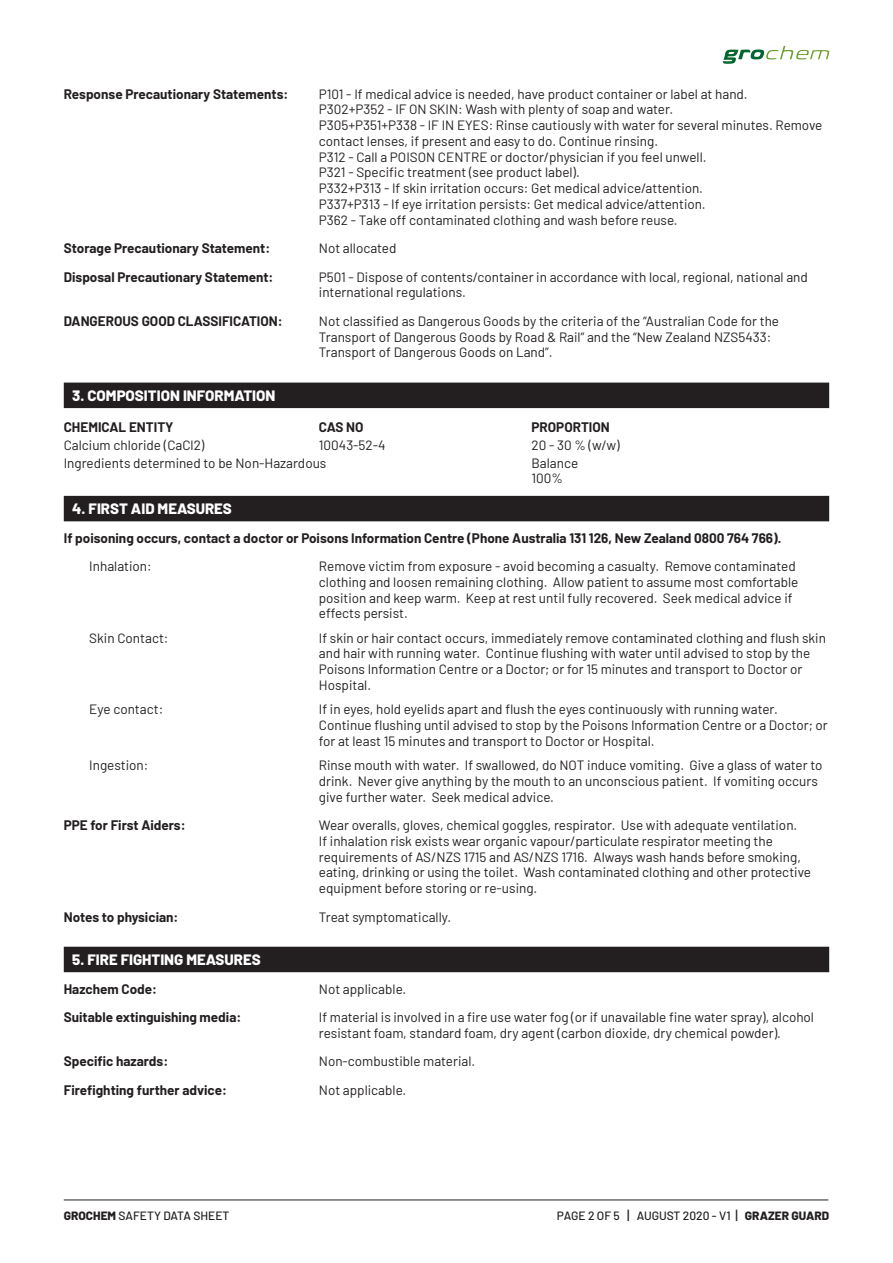
<style>
.page{position:relative;width:893px;height:1263px;background:#fff}
.page>*{position:absolute;margin:0;border:0;box-sizing:border-box;transform-origin:0 0}
.t1{font:800 15px "Barlow";color:#fff}
.t2{font:13.5px/15.8px "Barlow";color:#231f20}
.t3{font:700 13.5px "Barlow";color:#231f20}
.t4{font:500 12px "Barlow";color:#231f20}
.s1{font-weight:800}
.s2{font-size:13.5px}
</style>
<div class="page">
<hr style="left:64px;top:1199px;width:764px;height:1px;background:#231f20">
<svg style="left:723px;top:46px;width:106px;height:18px"></svg>
<div style="left:64px;top:383px;width:765px;height:25px;background:#231f20"></div>
<div style="left:64px;top:496px;width:765px;height:25px;background:#231f20"></div>
<div style="left:64px;top:947px;width:765px;height:25px;background:#231f20"></div>
<p class="t3" style="left:64px;top:84px;width:226px">Response Precautionary Statements:</p>
<p class="t2" style="left:319px;top:85px;width:505px">P101 - If medical advice is needed, have product container or label at hand.<br>P302+P352 - IF ON SKIN: Wash with plenty of soap and water.<br>P305+P351+P338 - IF IN EYES: Rinse cautiously with water for several minutes. Remove contact lenses, if present and easy to do. Continue rinsing.<br>P312 - Call a POISON CENTRE or doctor/physician if you feel unwell.<br>P321 - Specific treatment (see product label).<br>P332+P313 - If skin irritation occurs: Get medical advice/attention.<br>P337+P313 - If eye irritation persists: Get medical advice/attention.<br>P362 - Take off contaminated clothing and wash before reuse.</p>
<p class="t3" style="left:64px;top:238px;width:208px">Storage Precautionary Statement:</p>
<p class="t2" style="left:319px;top:239px;width:79px">Not allocated</p>
<p class="t3" style="left:64px;top:267px;width:211px">Disposal Precautionary Statement:</p>
<p class="t2" style="left:319px;top:268px;width:490px">P501 - Dispose of contents/container in accordance with local, regional, national and international regulations.</p>
<p class="t3" style="left:64px;top:311px;width:220px">DANGEROUS GOOD CLASSIFICATION:</p>
<p class="t2" style="left:319px;top:312px;width:462px">Not classified as Dangerous Goods by the criteria of the “Australian Code for the<br>Transport of Dangerous Goods by Road &amp; Rail” and the “New Zealand NZS5433:<br>Transport of Dangerous Goods on Land”.</p>
<p class="t1" style="left:72px;top:384px;width:205px">3. COMPOSITION INFORMATION</p>
<p class="t3" style="left:64px;top:417px;width:111px">CHEMICAL ENTITY</p>
<p class="t3" style="left:319px;top:417px;width:46px">CAS NO</p>
<p class="t3" style="left:532px;top:417px;width:80px">PROPORTION</p>
<p class="t2" style="left:64px;top:436px;width:142px">Calcium chloride (CaCl2)</p>
<p class="t2" style="left:319px;top:436px;width:68px">10043-52-4</p>
<p class="t2" style="left:532px;top:436px;width:90px">20 - 30 % (w/w)</p>
<p class="t2" style="left:64px;top:454px;width:264px">Ingredients determined to be Non-Hazardous</p>
<p class="t2" style="left:531px;top:454px;width:48px">Balance<br>100%</p>
<p class="t1" style="left:72px;top:497px;width:161px">4. FIRST AID MEASURES</p>
<p class="t3" style="left:64px;top:528px;width:719px">If poisoning occurs, contact a doctor or Poisons Information Centre (Phone Australia 131 126, New Zealand 0800 764 766).</p>
<p class="t2" style="left:89px;top:557px;width:64px">Inhalation:</p>
<p class="t2" style="left:319px;top:557px;width:481px">Remove victim from exposure - avoid becoming a casualty. Remove contaminated clothing and loosen remaining clothing. Allow patient to assume most comfortable position and keep warm. Keep at rest until fully recovered. Seek medical advice if effects persist.</p>
<p class="t2" style="left:89px;top:629px;width:81px">Skin Contact:</p>
<p class="t2" style="left:319px;top:629px;width:509px">If skin or hair contact occurs, immediately remove contaminated clothing and flush skin and hair with running water. Continue flushing with water until advised to stop by the Poisons Information Centre or a Doctor; or for 15 minutes and transport to Doctor or Hospital.</p>
<p class="t2" style="left:89px;top:700px;width:75px">Eye contact:</p>
<p class="t2" style="left:319px;top:700px;width:510px">If in eyes, hold eyelids apart and flush the eyes continuously with running water.<br>Continue flushing until advised to stop by the Poisons Information Centre or a Doctor; or for at least 15 minutes and transport to Doctor or Hospital.</p>
<p class="t2" style="left:89px;top:756px;width:61px">Ingestion:</p>
<p class="t2" style="left:319px;top:756px;width:505px">Rinse mouth with water. If swallowed, do NOT induce vomiting. Give a glass of water to drink. Never give anything by the mouth to an unconscious patient. If vomiting occurs give further water. Seek medical advice.</p>
<p class="t3" style="left:64px;top:815px;width:123px">PPE for First Aiders:</p>
<p class="t2" style="left:319px;top:816px;width:494px">Wear overalls, gloves, chemical goggles, respirator. Use with adequate ventilation.<br>If inhalation risk exists wear organic vapour/particulate respirator meeting the requirements of AS/NZS 1715 and AS/NZS 1716. Always wash hands before smoking, eating, drinking or using the toilet. Wash contaminated clothing and other protective equipment before storing or re-using.</p>
<p class="t3" style="left:64px;top:907px;width:116px">Notes to physician:</p>
<p class="t2" style="left:319px;top:908px;width:134px">Treat symptomatically.</p>
<p class="t1" style="left:72px;top:948px;width:190px">5. FIRE FIGHTING MEASURES</p>
<p class="t3" style="left:64px;top:979px;width:95px">Hazchem Code:</p>
<p class="t2" style="left:319px;top:980px;width:89px">Not applicable.</p>
<p class="t3" style="left:64px;top:1007px;width:179px">Suitable extinguishing media:</p>
<p class="t2" style="left:319px;top:1008px;width:497px">If material is involved in a fire use water fog (or if unavailable fine water spray), alcohol resistant foam, standard foam, dry agent (carbon dioxide, dry chemical powder).</p>
<p class="t3" style="left:64px;top:1051px;width:106px">Specific hazards:</p>
<p class="t2" style="left:319px;top:1052px;width:158px">Non-combustible material.</p>
<p class="t3" style="left:64px;top:1080px;width:165px">Firefighting further advice:</p>
<p class="t2" style="left:319px;top:1081px;width:89px">Not applicable.</p>
<p class="t4" style="left:64px;top:1207px;width:167px"><span class="s1">GROCHEM</span> SAFETY DATA SHEET</p>
<p class="t4" style="left:557px;top:1207px;width:274px">PAGE 2 OF 5 <span class="s2">|</span> AUGUST 2020 - V1 <span class="s2">|</span> <span class="s1">GRAZER GUARD</span></p>
</div>
